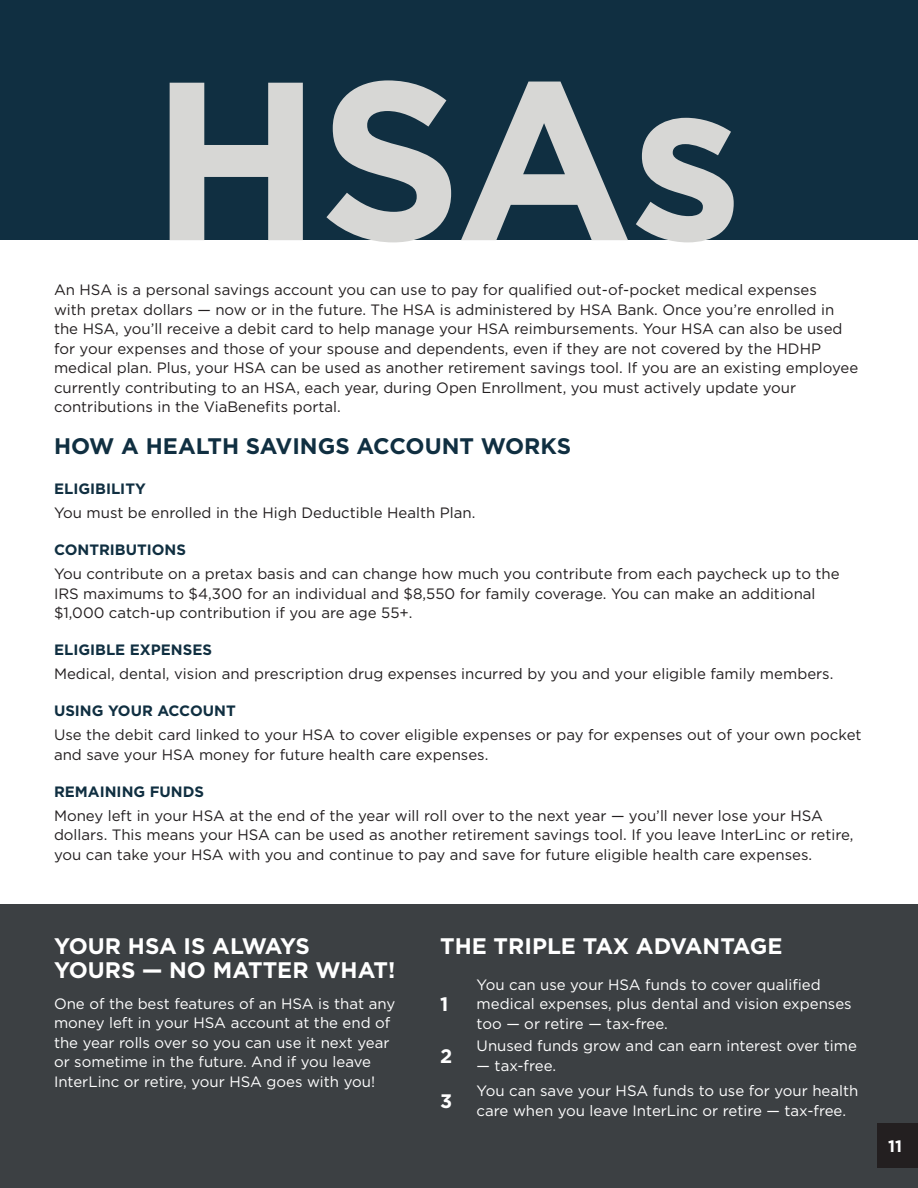
<style>
.page{position:relative;width:918px;height:1188px;background:#fff}
.page>*{position:absolute;margin:0;border:0;box-sizing:border-box;transform-origin:0 0}
.Heading_Contents{font:700 225px "Gotham";color:#d7d7d5}
.Subheading_1{font:700 22.5px/24px "Gotham";color:#fff}
.Subheading_1-2{font:700 22.5px "Gotham";color:#102f41}
.Number{font:700 19.5px "Gotham";color:#fff}
.t1{font:700 16.5px "Gotham";color:#fff}
.Body_Text{font:15px/19.5px "Gotham";color:#231f20}
.Body_Text-2{font:15px/19.5px "Gotham";color:#fff}
.Subheading_2{font:700 15px "Gotham";color:#102f41}
</style>
<div class="page">
<div style="left:0;top:0;width:918px;height:240px;background:#102f41"></div>
<div style="left:0;top:904px;width:918px;height:284px;background:#3c4043"></div>
<div style="left:878px;top:1124px;width:40px;height:44px;background:#231f20"></div>
<p class="Heading_Contents" style="left:151px;top:11px;width:594px">HSAs</p>
<p class="Body_Text" style="left:54px;top:280px;width:764px">An HSA is a personal savings account you can use to pay for qualified out-of-pocket medical expenses</p>
<p class="Body_Text" style="left:54px;top:300px;width:806px">with pretax dollars — now or in the future. The HSA is administered by HSA Bank. Once you’re enrolled in the HSA, you’ll receive a debit card to help manage your HSA reimbursements. Your HSA can also be used for your expenses and those of your spouse and dependents, even if they are not covered by the HDHP medical plan. Plus, your HSA can be used as another retirement savings tool. If you are an existing employee currently contributing to an HSA, each year, during Open Enrollment, you must actively update your contributions in the ViaBenefits portal.</p>
<p class="Subheading_1-2" style="left:54px;top:431px;width:519px">HOW A HEALTH SAVINGS ACCOUNT WORKS</p>
<p class="Subheading_2" style="left:54px;top:479px;width:93px">ELIGIBILITY</p>
<p class="Body_Text" style="left:54px;top:503px;width:423px">You must be enrolled in the High Deductible Health Plan.</p>
<p class="Subheading_2" style="left:54px;top:540px;width:134px">CONTRIBUTIONS</p>
<p class="Body_Text" style="left:54px;top:564px;width:787px">You contribute on a pretax basis and can change how much you contribute from each paycheck up to the<br>IRS maximums to $4,300 for an individual and $8,550 for family coverage. You can make an additional $1,000 catch-up contribution if you are age 55+.</p>
<p class="Subheading_2" style="left:54px;top:640px;width:160px">ELIGIBLE EXPENSES</p>
<p class="Body_Text" style="left:54px;top:664px;width:781px">Medical, dental, vision and prescription drug expenses incurred by you and your eligible family members.</p>
<p class="Subheading_2" style="left:54px;top:701px;width:183px">USING YOUR ACCOUNT</p>
<p class="Body_Text" style="left:54px;top:725px;width:809px">Use the debit card linked to your HSA to cover eligible expenses or pay for expenses out of your own pocket and save your HSA money for future health care expenses.</p>
<p class="Subheading_2" style="left:54px;top:782px;width:152px">REMAINING FUNDS</p>
<p class="Body_Text" style="left:54px;top:806px;width:801px">Money left in your HSA at the end of the year will roll over to the next year — you’ll never lose your HSA dollars. This means your HSA can be used as another retirement savings tool. If you leave InterLinc or retire, you can take your HSA with you and continue to pay and save for future eligible health care expenses.</p>
<p class="Subheading_1" style="left:54px;top:934px;width:343px">YOUR HSA IS ALWAYS<br>YOURS — NO MATTER WHAT!</p>
<p class="Body_Text-2" style="left:54px;top:994px;width:343px">One of the best features of an HSA is that any money left in your HSA account at the end of the year rolls over so you can use it next year or sometime in the future. And if you leave InterLinc or retire, your HSA goes with you!</p>
<p class="Subheading_1" style="left:440px;top:934px;width:344px">THE TRIPLE TAX ADVANTAGE</p>
<p class="Number" style="left:440px;top:991px;width:10px">1</p>
<p class="Number" style="left:440px;top:1043px;width:14px">2</p>
<p class="Body_Text-2" style="left:477px;top:974px;width:377px">You can use your HSA funds to cover qualified medical expenses, plus dental and vision expenses too — or retire — tax-free.</p>
<p class="Body_Text-2" style="left:477px;top:1036px;width:382px">Unused funds grow and can earn interest over time</p>
<p class="Body_Text-2" style="left:477px;top:1055px;width:81px">— tax-free.</p>
<p class="Number" style="left:440px;top:1088px;width:14px">3</p>
<p class="Body_Text-2" style="left:477px;top:1081px;width:383px">You can save your HSA funds to use for your health care when you leave InterLinc or retire — tax-free.</p>
<p class="t1" style="left:888px;top:1135px;width:15px">11</p>
</div>
